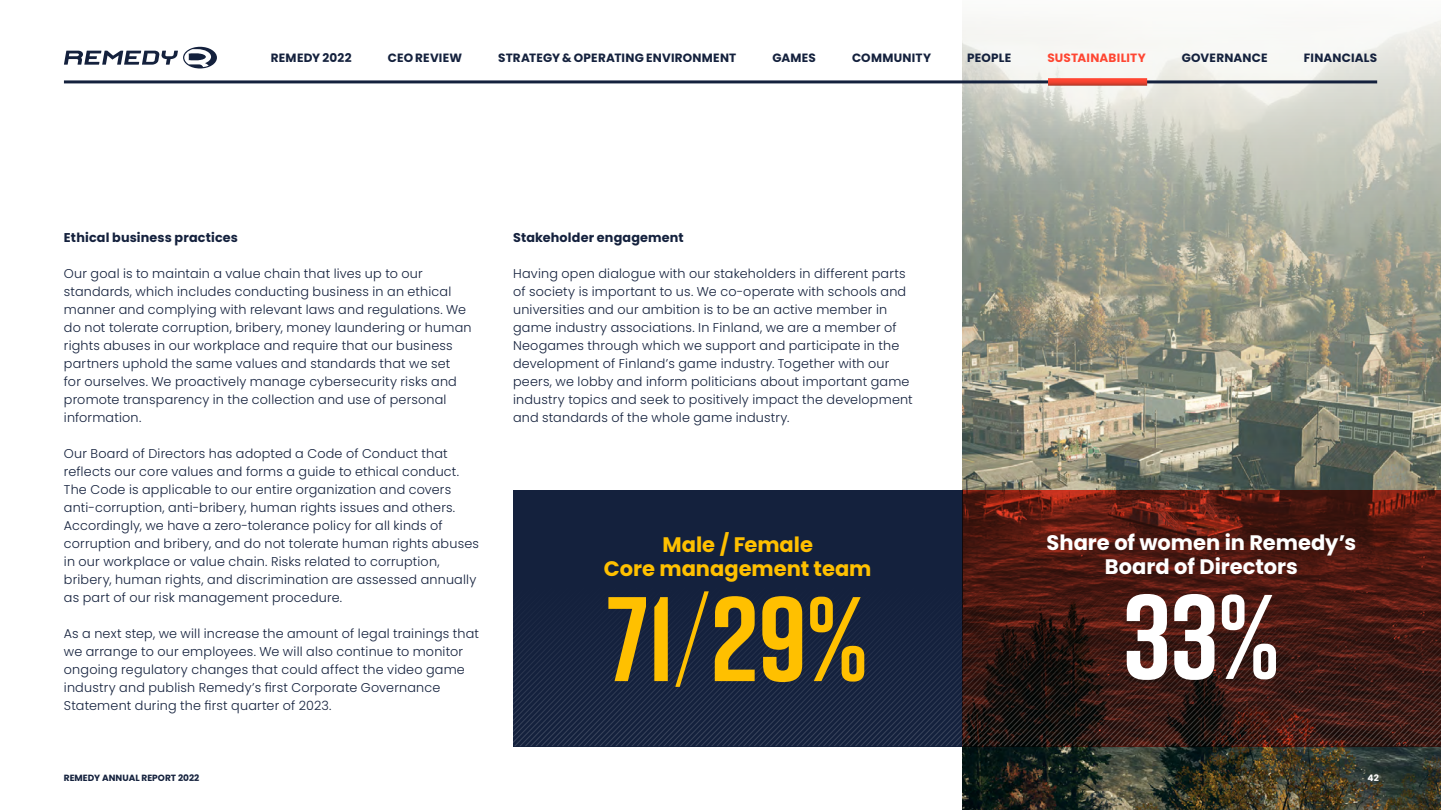
<style>
.page{position:relative;width:1441px;height:810px;background:#fff}
.page>*{position:absolute;margin:0;border:0;box-sizing:border-box;transform-origin:0 0}
.t1{font:700 120px "Rift";color:#ffc000}
.t2{font:700 120px "Rift";color:#fff}
.t3{font:700 21px/24px "Poppins";color:#fff;text-align:center}
.t4{font:700 21px/24px "Poppins";color:#ffc000;text-align:center}
.t5{font:300 12.75px/18px "Poppins";letter-spacing:.015em;color:#14213d}
.t6{font:700 12.75px "Poppins";letter-spacing:.015em;color:#14213d}
.t7{font:700 12px "Poppins";letter-spacing:.015em;color:#14213d}
.t8{font:700 12px "Poppins";letter-spacing:.01em;color:#ff4632}
.t9{font:700 9px "Poppins";color:#14213d}
.t10{font:700 9px "Poppins";color:#fff}
.s1{font-weight:300}
</style>
<div class="page">
<img style="left:962px;top:20px;width:478px;height:790px">
<svg style="left:513px;top:276px;width:612px;height:470px"></svg>
<svg style="left:1125px;top:276px;width:43px;height:470px;background:#685044"></svg>
<svg style="left:1173px;top:276px;width:112px;height:470px;background:#664f43"></svg>
<svg style="left:1285px;top:276px;width:155px;height:470px;background:#675549"></svg>
<svg style="left:1333px;top:314px;width:107px;height:432px;background:#5f453b"></svg>
<svg style="left:64px;top:47px;width:153px;height:21px"></svg>
<hr style="left:64px;top:80px;width:1312px;height:3px;background:#14213d">
<svg style="left:1051px;top:78px;width:92px;height:8px"></svg>
<p class="t7" style="left:271px;top:51px;width:82px">REMEDY 2022</p>
<p class="t7" style="left:387px;top:51px;width:76px">CEO REVIEW</p>
<p class="t7" style="left:498px;top:51px;width:239px">STRATEGY &amp; OPERATING ENVIRONMENT</p>
<p class="t7" style="left:772px;top:51px;width:45px">GAMES</p>
<p class="t7" style="left:852px;top:51px;width:81px">COMMUNITY</p>
<p class="t7" style="left:967px;top:51px;width:45px">PEOPLE</p>
<p class="t8" style="left:1047px;top:51px;width:100px">SUSTAINABILITY</p>
<p class="t7" style="left:1181px;top:51px;width:87px">GOVERNANCE</p>
<p class="t7" style="left:1303px;top:51px;width:75px">FINANCIALS</p>
<p class="t6" style="left:64px;top:230px;width:175px">Ethical business practices</p>
<p class="t5" style="left:64px;top:265px;width:409px">Our goal is to maintain a value chain that lives up to our standards, which includes conducting business in an ethical manner and complying with relevant laws and regulations. We do not tolerate corruption, bribery, money laundering or human rights abuses in our workplace and require that our business partners uphold the same values and standards that we set<br>for ourselves. We proactively manage cybersecurity risks and promote transparency in the collection and use of personal information.</p>
<p class="t5" style="left:64px;top:445px;width:416px">Our Board of Directors has adopted a Code of Conduct that reflects our core values and forms a guide to ethical conduct.<br>The Code is applicable to our entire organization and covers anti-corruption, anti-bribery, human rights issues and others.<br>Accordingly, we have a zero-tolerance policy for all kinds of corruption and bribery, and do not tolerate human rights abuses in our workplace or value chain. Risks related to corruption, bribery, human rights, and discrimination are assessed annually as part of our risk management procedure.</p>
<p class="t5" style="left:64px;top:625px;width:416px">As a next step, we will increase the amount of legal trainings that we arrange to our employees. We will also continue to monitor ongoing regulatory changes that could affect the video game industry and publish Remedy’s first Corporate Governance Statement during the first quarter of 2023.</p>
<p class="t6" style="left:513px;top:230px;width:172px">Stakeholder engagement</p>
<p class="t5" style="left:513px;top:265px;width:401px">Having open dialogue with our stakeholders in different parts of society is important to us. We co-operate with schools and universities and our ambition is to be an active member in game industry associations. In Finland, we are a member of Neogames through which we support and participate in the development of Finland’s game industry. Together with our peers, we lobby and inform politicians about important game industry topics and seek to positively impact the development and standards of the whole game industry.</p>
<h2 class="t4" style="left:604px;top:533px;width:269px">Male / Female<br>Core management team</h2>
<h1 class="t1" style="left:607px;top:553px;width:262px">71<span class="s1">/</span>29%</h1>
<h2 class="t3" style="left:1046px;top:531px;width:311px">Share of women in Remedy’s<br>Board of Directors</h2>
<h1 class="t2" style="left:1122px;top:551px;width:158px">33%</h1>
<p class="t9" style="left:64px;top:773px;width:137px">REMEDY ANNUAL REPORT 2022</p>
<p class="t10" style="left:1367px;top:773px;width:13px">42</p>
</div>
